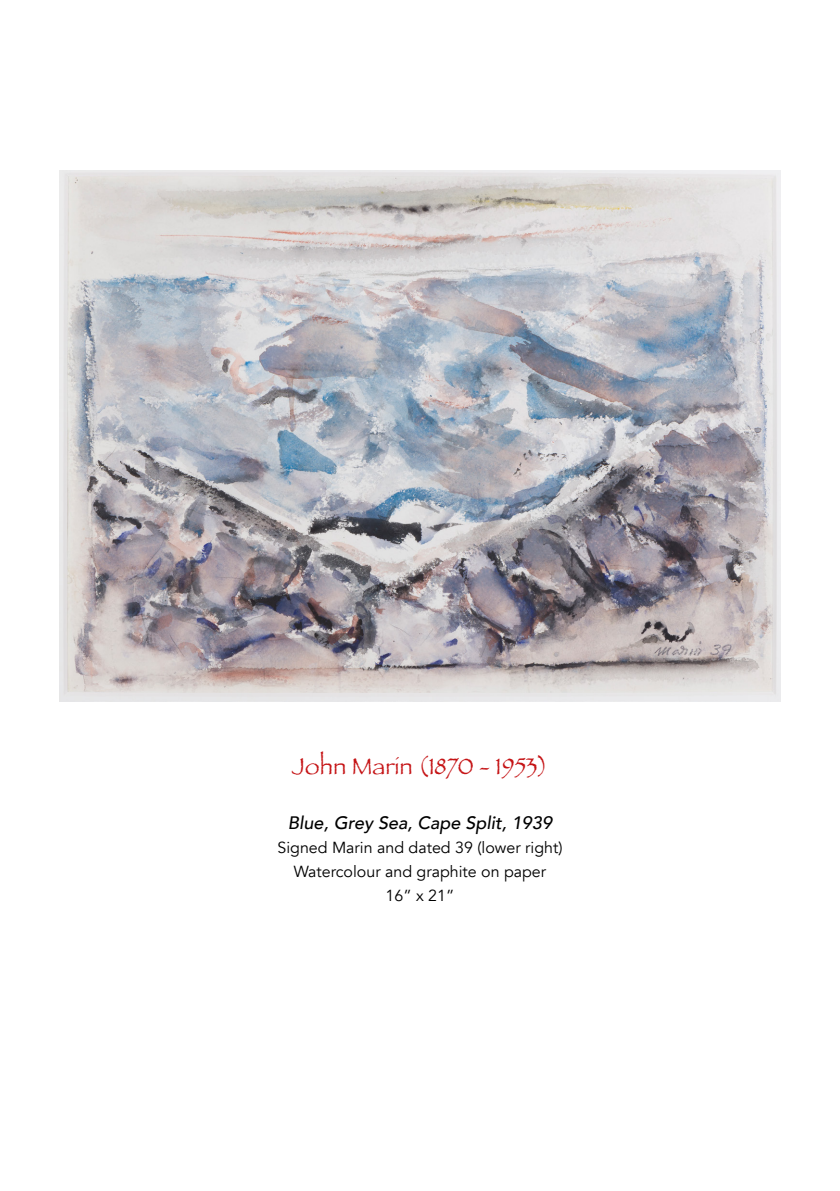
<style>
.page{position:relative;width:840px;height:1191px;background:#fff}
.page>*{position:absolute;margin:0;border:0;box-sizing:border-box;transform-origin:0 0}
.t1{font:24px "Papyrus";color:#c51315}
.Piece_Details_Centre{font:italic 500 18px "Avenir";color:#000}
.Piece_Details_Centre-2{font:16px "Avenir";color:#000}
</style>
<div class="page">
<img style="left:59px;top:170px;width:721px;height:531px">
<p class="t1" style="left:292px;top:751px;width:257px">John Marin (1870 - 1953)</p>
<p class="Piece_Details_Centre" style="left:288px;top:812px;width:265px">Blue, Grey Sea, Cape Split, 1939</p>
<p class="Piece_Details_Centre-2" style="left:277px;top:838px;width:286px">Signed Marin and dated 39 (lower right)</p>
<p class="Piece_Details_Centre-2" style="left:293px;top:862px;width:254px">Watercolour and graphite on paper</p>
<p class="Piece_Details_Centre-2" style="left:385px;top:886px;width:70px">16” x 21”</p>
</div>
